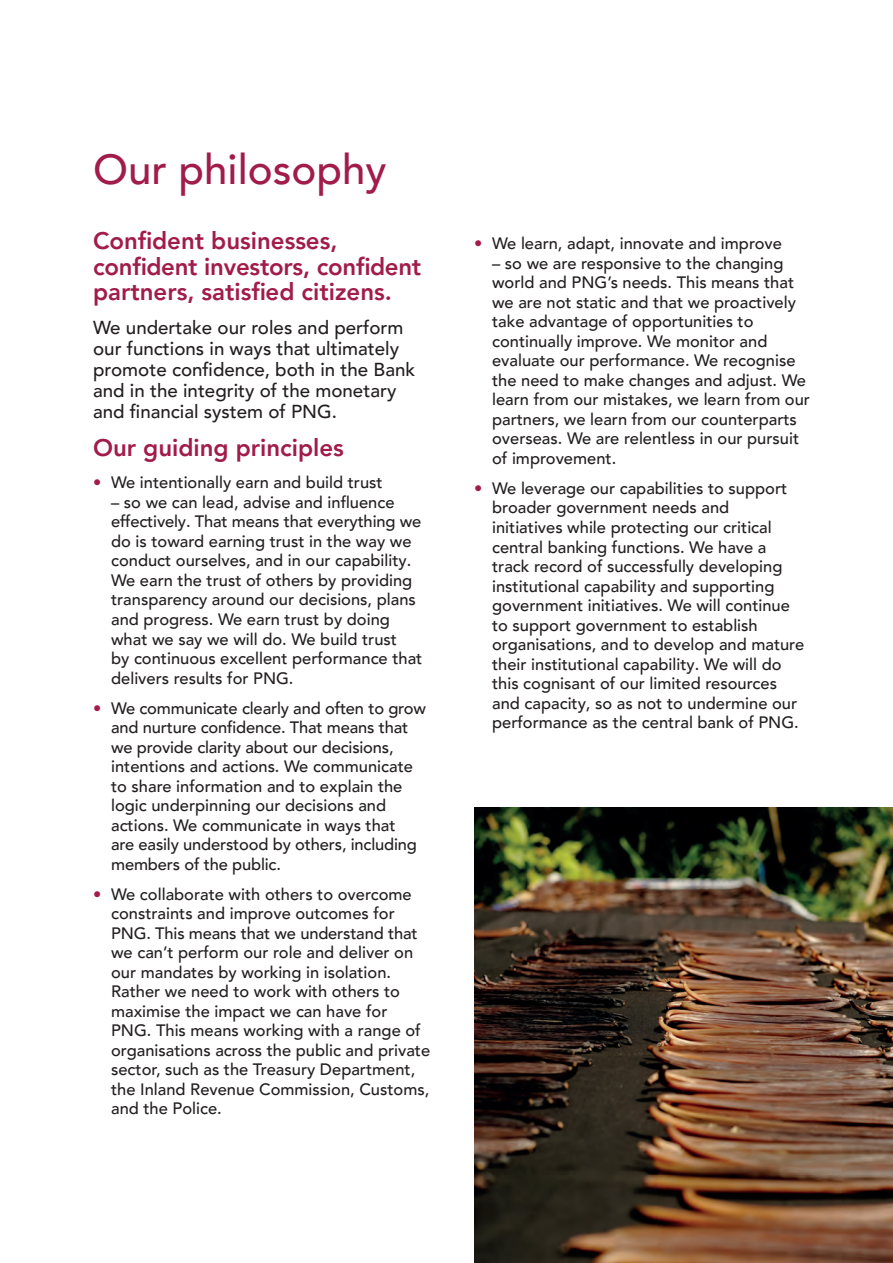
<style>
.page{position:relative;width:893px;height:1263px;background:#fff}
.page>*{position:absolute;margin:0;border:0;box-sizing:border-box;transform-origin:0 0}
.t1{font:500 42px "Avenir LT Pro";color:#a11c48}
.t2{font:800 24px/25.5px "Avenir LT Pro";color:#a11c48}
.t3{font:500 18.75px/21px "Avenir LT Pro";color:#231f20}
.t4{font:500 16.5px/19.5px "Avenir LT Pro";color:#231f20}
.s1{color:#a11c48}
</style>
<div class="page">
<img style="left:475px;top:808px;width:418px;height:455px">
<h1 class="t1" style="left:93px;top:145px;width:295px">Our philosophy</h1>
<h2 class="t2" style="left:93px;top:228px;width:330px">Confident businesses, confident investors, confident partners, satisfied citizens.</h2>
<p class="t3" style="left:93px;top:317px;width:324px">We undertake our roles and perform our functions in ways that ultimately promote confidence, both in the Bank and in the integrity of the monetary and financial system of PNG.</p>
<h2 class="t2" style="left:93px;top:435px;width:252px">Our guiding principles</h2>
<p class="t4" style="left:93px;top:473px;width:291px"><span class="s1">•</span> We intentionally earn and build trust</p>
<p class="t4" style="left:111px;top:493px;width:313px">– so we can lead, advise and influence effectively. That means that everything we do is toward earning trust in the way we conduct ourselves, and in our capability.<br>We earn the trust of others by providing transparency around our decisions, plans and progress. We earn trust by doing what we say we will do. We build trust<br>by continuous excellent performance that delivers results for PNG.</p>
<p class="t4" style="left:111px;top:698px;width:316px;text-indent:-18px"><span class="s1">•</span> We communicate clearly and often to grow and nurture confidence. That means that we provide clarity about our decisions, intentions and actions. We communicate to share information and to explain the logic underpinning our decisions and actions. We communicate in ways that<br>are easily understood by others, including members of the public.</p>
<p class="t4" style="left:111px;top:885px;width:321px;text-indent:-18px"><span class="s1">•</span> We collaborate with others to overcome constraints and improve outcomes for PNG. This means that we understand that we can’t perform our role and deliver on our mandates by working in isolation.<br>Rather we need to work with others to maximise the impact we can have for PNG. This means working with a range of organisations across the public and private sector, such as the Treasury Department, the Inland Revenue Commission, Customs, and the Police.</p>
<p class="t4" style="left:474px;top:234px;width:309px"><span class="s1">•</span> We learn, adapt, innovate and improve</p>
<p class="t4" style="left:492px;top:254px;width:319px">– so we are responsive to the changing world and PNG’s needs. This means that we are not static and that we proactively take advantage of opportunities to continually improve. We monitor and evaluate our performance. We recognise the need to make changes and adjust. We learn from our mistakes, we learn from our partners, we learn from our counterparts overseas. We are relentless in our pursuit of improvement.</p>
<p class="t4" style="left:492px;top:479px;width:314px;text-indent:-18px"><span class="s1">•</span> We leverage our capabilities to support broader government needs and<br>initiatives while protecting our critical central banking functions. We have a track record of successfully developing institutional capability and supporting government initiatives. We will continue to support government to establish organisations, and to develop and mature their institutional capability. We will do this cognisant of our limited resources and capacity, so as not to undermine our performance as the central bank of PNG.</p>
</div>
